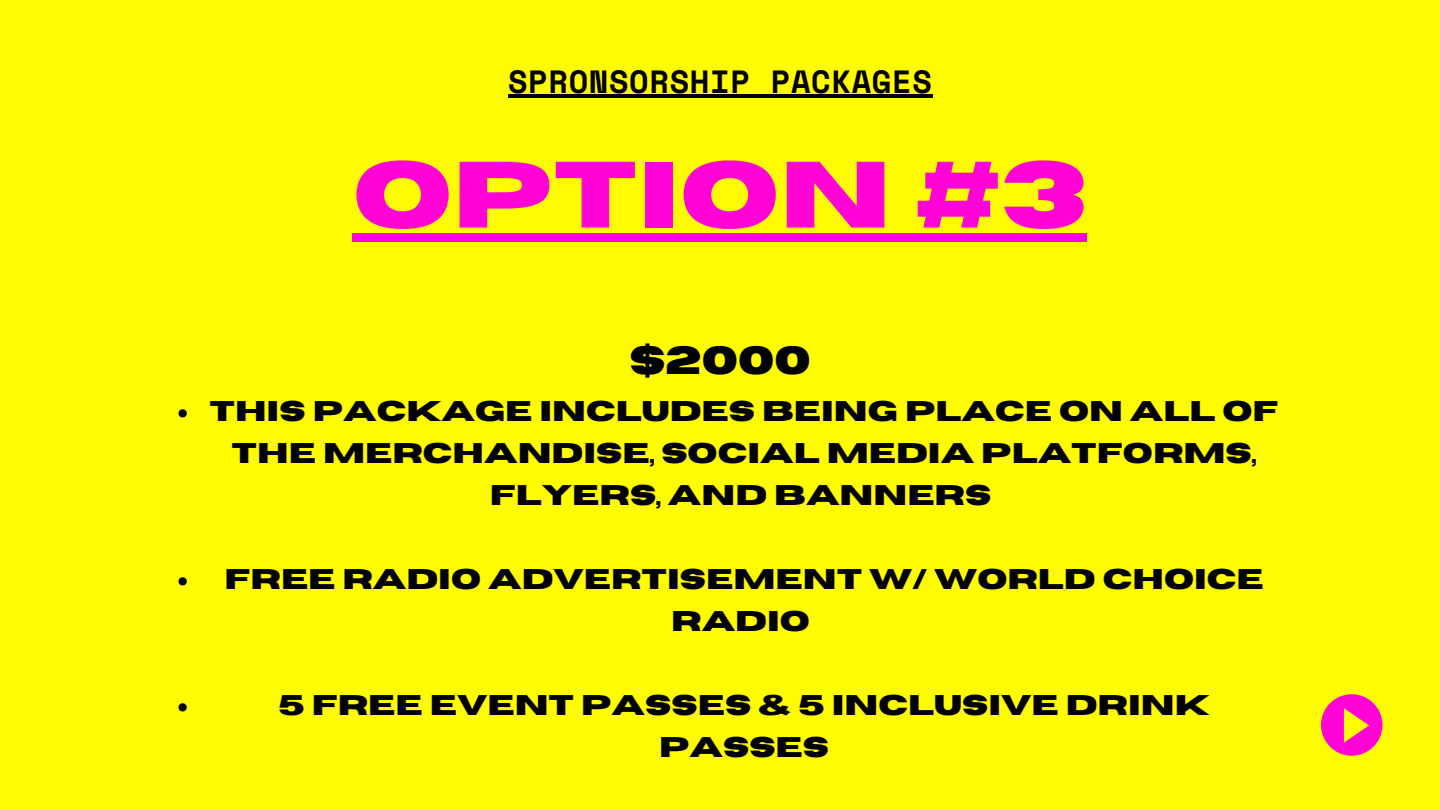
<style>
.page{position:relative;width:1440px;height:810px;background:#fffb00}
.page>*{position:absolute;margin:0;border:0;box-sizing:border-box;transform-origin:0 0}
.t1{font:700 93.9px "Horizon";color:#ff03d7}
.t2{font:700 39.1px "Horizon";color:#000}
.t3{font:700 32px "Space Mono";letter-spacing:.02em;color:#000}
.t4{font:700 28.4px/42px "Horizon";color:#000;text-align:center}
</style>
<div class="page">
<div style="left:353px;top:233px;width:734px;height:9px;background:#ff03d7"></div>
<svg style="left:179px;top:409px;width:8px;height:8px"></svg>
<svg style="left:179px;top:577px;width:8px;height:8px"></svg>
<svg style="left:179px;top:703px;width:8px;height:8px"></svg>
<svg style="left:1321px;top:694px;width:61px;height:62px"></svg>
<hr style="left:508px;top:95px;width:425px;height:3px;background:#000">
<p class="t3" style="left:508px;top:57px;width:425px">SPRONSORSHIP PACKAGES</p>
<h1 class="t1" style="left:353px;top:149px;width:736px">OPTION #3</h1>
<h2 class="t2" style="left:629px;top:341px;width:183px">$2000</h2>
<p class="t4" style="left:210px;top:391px;width:1071px">THIS PACKAGE INCLUDES BEING PLACE ON ALL OF<br>THE MERCHANDISE, SOCIAL MEDIA PLATFORMS,<br>FLYERS, AND BANNERS</p>
<p class="t4" style="left:224px;top:559px;width:1041px">FREE RADIO ADVERTISEMENT W/ WORLD CHOICE<br>RADIO</p>
<p class="t4" style="left:278px;top:685px;width:933px">5 FREE EVENT PASSES &amp; 5 INCLUSIVE DRINK<br>PASSES</p>
</div>
